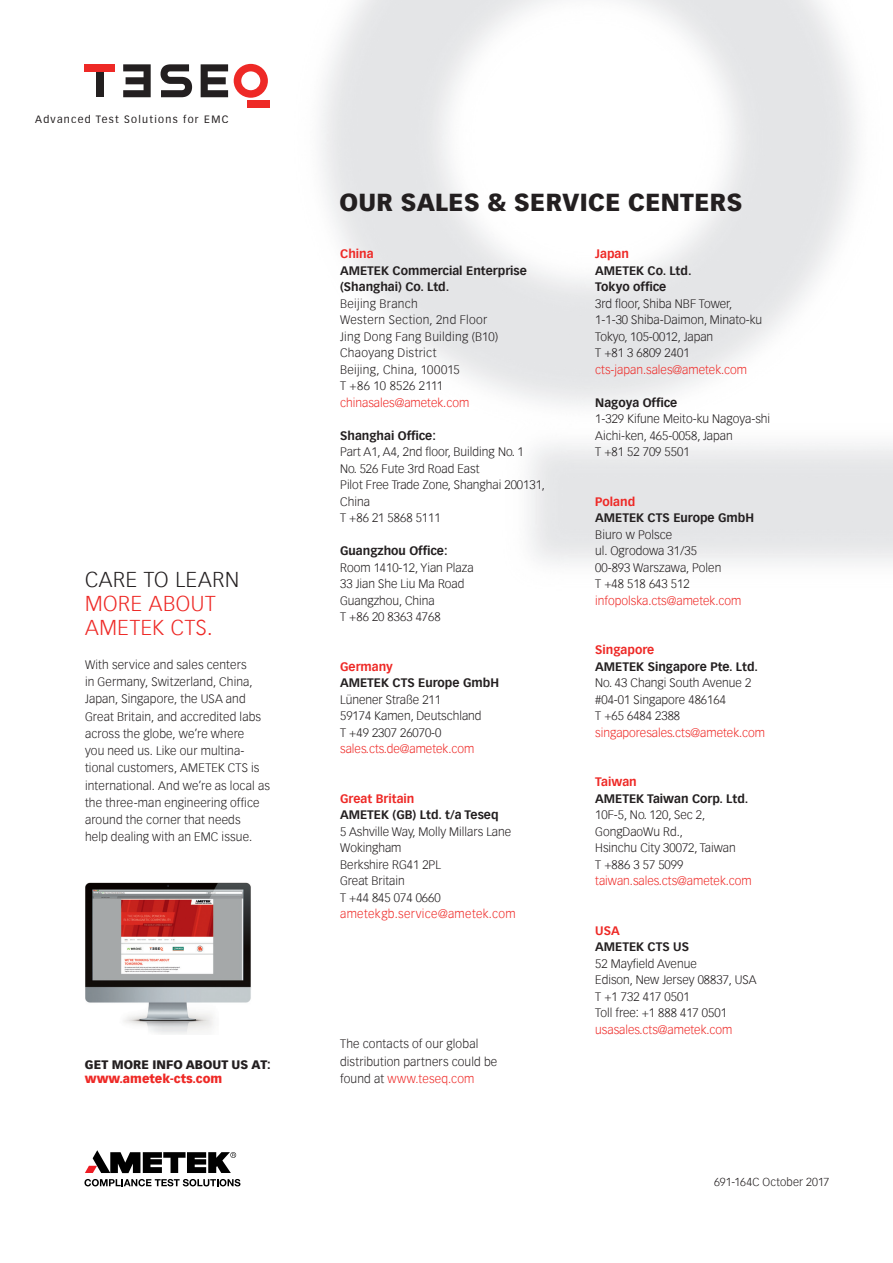
<style>
.page{position:relative;width:893px;height:1263px;background:#fff}
.page>*{position:absolute;margin:0;border:0;box-sizing:border-box;transform-origin:0 0}
.t1{font:900 24px "Vectora Com";letter-spacing:.015em;color:#231f20}
.t2{font:300 21px/24px "Vectora Com";letter-spacing:.03em;color:#ee2926}
.t3{font:300 21px "Vectora Com";letter-spacing:.03em;color:#231f20}
._00_Lauftext_Erkläru{font:300 12px/17.2px "Vectora Com";color:#231f20}
.t4{font:700 12px/16.5px "Vectora Com";color:#231f20}
.t5{font:300 12px/16.5px "Vectora Com";color:#ee2926}
._00_Lauftext_Erkläru-2{font:300 12px/16.5px "Vectora Com";letter-spacing:.025em;color:#231f20}
.t6{font:700 12px "Vectora Com";color:#ee2926}
.t7{font:300 12px "Vectora Com";letter-spacing:.03em;color:#ee2926}
.t8{font:900 12px "Vectora Com";color:#231f20}
.t9{font:900 12px "Vectora Com";color:#ee2926}
.Text_Tabelle_Vectora{font:300 11.25px "Vectora Com";letter-spacing:.015em;color:#231f20}
.t10{font:10.35px "Vectora Com";letter-spacing:.125em;color:#231f20}
.s1{color:#ee2926}
.s2{font-weight:700}
.s3{color:#231f20}
</style>
<div class="page">
<div style="left:247px;top:101px;width:23px;height:7px;background:#ee2926"></div>
<svg style="left:234px;top:64px;width:34px;height:34px"></svg>
<svg style="left:201px;top:64px;width:27px;height:33px"></svg>
<svg style="left:123px;top:64px;width:28px;height:33px"></svg>
<div style="left:97px;top:71px;width:7px;height:26px;background:#231f20"></div>
<div style="left:85px;top:64px;width:30px;height:7px;background:#ee2926"></div>
<svg style="left:161px;top:64px;width:31px;height:33px"></svg>
<img style="left:85px;top:882px;width:166px;height:152px">
<svg style="left:84px;top:1179px;width:156px;height:7px"></svg>
<svg style="left:85px;top:1150px;width:151px;height:23px"></svg>
<p class="t10" style="left:35px;top:113px;width:195px">Advanced Test Solutions for EMC</p>
<h2 class="t3" style="left:85px;top:566px;width:156px">CARE TO LEARN</h2>
<h2 class="t2" style="left:85px;top:591px;width:132px">MORE ABOUT<br>AMETEK CTS.</h2>
<p class="_00_Lauftext_Erkläru" style="left:85px;top:656px;width:186px">With service and sales centers<br>in Germany, Switzerland, China,<br>Japan, Singapore, the USA and<br>Great Britain, and accredited labs across the globe, we’re where<br>you need us. Like our multina&shy;tional customers, AMETEK CTS is international. And we’re as local as the three-man engineering office around the corner that needs<br>help dealing with an EMC issue.</p>
<p class="t8" style="left:85px;top:1057px;width:187px">GET MORE INFO ABOUT US AT:</p>
<p class="t9" style="left:85px;top:1071px;width:139px">www.ametek-cts.com</p>
<h1 class="t1" style="left:339px;top:188px;width:404px">OUR SALES &amp; SERVICE CENTERS</h1>
<p class="t4" style="left:340px;top:245px;width:188px"><span class="s1">China<br></span>AMETEK Commercial Enterprise</p>
<p class="_00_Lauftext_Erkläru-2" style="left:340px;top:278px;width:160px"><span class="s2">(Shanghai) Co. Ltd.<br></span>Beijing Branch<br>Western Section, 2nd Floor<br>Jing Dong Fang Building (B10)<br>Chaoyang District<br>Beijing, China, 100015<br>T +86 10 8526 2111</p>
<p class="t5" style="left:340px;top:394px;width:131px">chinasales@ametek.com</p>
<p class="t4" style="left:340px;top:427px;width:97px">Shanghai Office:</p>
<p class="_00_Lauftext_Erkläru" style="left:340px;top:443px;width:185px">Part A1, A4, 2nd floor, Building No. 1</p>
<p class="_00_Lauftext_Erkläru" style="left:340px;top:460px;width:141px">No. 526 Fute 3rd Road East</p>
<p class="_00_Lauftext_Erkläru" style="left:340px;top:476px;width:206px;line-height:16.5px">Pilot Free Trade Zone, Shanghai 200131,<br>China</p>
<p class="_00_Lauftext_Erkläru" style="left:340px;top:509px;width:102px">T +86 21 5868 5111</p>
<p class="t4" style="left:340px;top:542px;width:109px">Guangzhou Office:</p>
<p class="_00_Lauftext_Erkläru" style="left:340px;top:559px;width:135px">Room 1410-12, Yian Plaza</p>
<p class="_00_Lauftext_Erkläru" style="left:340px;top:575px;width:126px">33 Jian She Liu Ma Road</p>
<p class="_00_Lauftext_Erkläru" style="left:340px;top:592px;width:96px">Guangzhou, China</p>
<p class="_00_Lauftext_Erkläru" style="left:340px;top:608px;width:102px">T +86 20 8363 4768</p>
<p class="t6" style="left:595px;top:246px;width:35px">Japan</p>
<p class="t4" style="left:595px;top:262px;width:98px">AMETEK Co. Ltd.</p>
<p class="t4" style="left:595px;top:278px;width:73px">Tokyo office</p>
<p class="_00_Lauftext_Erkläru" style="left:595px;top:295px;width:139px">3rd floor, Shiba NBF Tower,</p>
<p class="_00_Lauftext_Erkläru" style="left:595px;top:311px;width:169px">1-1-30 Shiba-Daimon, Minato-ku</p>
<p class="_00_Lauftext_Erkläru" style="left:595px;top:328px;width:119px">Tokyo, 105-0012, Japan</p>
<p class="t5" style="left:595px;top:344px;width:153px"><span class="s3">T +81 3 6809 2401 </span>cts-japan.sales@ametek.com</p>
<p class="t4" style="left:595px;top:394px;width:84px">Nagoya Office</p>
<p class="_00_Lauftext_Erkläru" style="left:595px;top:410px;width:177px">1-329 Kifune Meito-ku Nagoya-shi</p>
<p class="_00_Lauftext_Erkläru" style="left:595px;top:427px;width:139px">Aichi-ken, 465-0058, Japan</p>
<p class="_00_Lauftext_Erkläru" style="left:595px;top:443px;width:96px">T +81 52 709 5501</p>
<p class="t6" style="left:595px;top:494px;width:42px">Poland</p>
<p class="t4" style="left:595px;top:509px;width:160px">AMETEK CTS Europe GmbH</p>
<p class="_00_Lauftext_Erkläru" style="left:595px;top:526px;width:103px;line-height:16.5px">Biuro w Polsce<br>ul. Ogrodowa 31/35</p>
<p class="_00_Lauftext_Erkläru" style="left:595px;top:559px;width:128px">00-893 Warszawa, Polen</p>
<p class="_00_Lauftext_Erkläru" style="left:595px;top:575px;width:96px">T +48 518 643 512</p>
<p class="t5" style="left:595px;top:592px;width:148px">infopolska.cts@ametek.com</p>
<p class="t6" style="left:595px;top:642px;width:61px">Singapore</p>
<p class="t4" style="left:595px;top:658px;width:164px">AMETEK Singapore Pte. Ltd.</p>
<p class="_00_Lauftext_Erkläru" style="left:595px;top:674px;width:157px">No. 43 Changi South Avenue 2</p>
<p class="_00_Lauftext_Erkläru" style="left:595px;top:691px;width:132px">#04-01 Singapore 486164</p>
<p class="_00_Lauftext_Erkläru" style="left:595px;top:707px;width:86px">T +65 6484 2388</p>
<p class="t5" style="left:595px;top:724px;width:171px">singaporesales.cts@ametek.com</p>
<p class="t6" style="left:595px;top:774px;width:43px">Taiwan</p>
<p class="t4" style="left:595px;top:790px;width:155px">AMETEK Taiwan Corp. Ltd.</p>
<p class="_00_Lauftext_Erkläru" style="left:595px;top:806px;width:112px">10F-5, No. 120, Sec 2,</p>
<p class="_00_Lauftext_Erkläru" style="left:595px;top:823px;width:89px">GongDaoWu Rd.,</p>
<p class="_00_Lauftext_Erkläru" style="left:595px;top:839px;width:142px">Hsinchu City 30072, Taiwan</p>
<p class="_00_Lauftext_Erkläru" style="left:595px;top:856px;width:90px">T +886 3 57 5099</p>
<p class="t5" style="left:595px;top:872px;width:158px">taiwan.sales.cts@ametek.com</p>
<p class="t6" style="left:340px;top:659px;width:54px">Germany</p>
<p class="t4" style="left:340px;top:674px;width:160px">AMETEK CTS Europe GmbH</p>
<p class="_00_Lauftext_Erkläru" style="left:340px;top:691px;width:103px">Lünener Straße 211</p>
<p class="_00_Lauftext_Erkläru" style="left:340px;top:707px;width:143px">59174 Kamen, Deutschland</p>
<p class="_00_Lauftext_Erkläru" style="left:340px;top:724px;width:103px">T +49 2307 26070-0</p>
<p class="t5" style="left:340px;top:740px;width:136px">sales.cts.de@ametek.com</p>
<p class="t6" style="left:340px;top:791px;width:76px">Great Britain</p>
<p class="_00_Lauftext_Erkläru" style="left:340px;top:806px;width:173px;line-height:16.5px"><span class="s2">AMETEK (GB) Ltd. t/a Teseq<br></span>5 Ashville Way, Molly Millars Lane</p>
<p class="_00_Lauftext_Erkläru" style="left:340px;top:839px;width:63px">Wokingham</p>
<p class="_00_Lauftext_Erkläru" style="left:340px;top:856px;width:102px">Berkshire RG41 2PL</p>
<p class="_00_Lauftext_Erkläru" style="left:340px;top:872px;width:66px">Great Britain</p>
<p class="_00_Lauftext_Erkläru" style="left:340px;top:889px;width:102px">T +44 845 074 0660</p>
<p class="t7" style="left:340px;top:906px;width:177px">ametekgb.service@ametek.com</p>
<p class="_00_Lauftext_Erkläru" style="left:340px;top:1035px;width:159px">The contacts of our global distribution partners could be found at <span class="s1">www.teseq.com</span></p>
<p class="t6" style="left:595px;top:923px;width:26px">USA</p>
<p class="t4" style="left:595px;top:938px;width:95px">AMETEK CTS US</p>
<p class="_00_Lauftext_Erkläru" style="left:595px;top:955px;width:103px">52 Mayfield Avenue</p>
<p class="_00_Lauftext_Erkläru" style="left:595px;top:971px;width:163px">Edison, New Jersey 08837, USA</p>
<p class="_00_Lauftext_Erkläru" style="left:595px;top:988px;width:96px">T +1 732 417 0501</p>
<p class="_00_Lauftext_Erkläru" style="left:595px;top:1004px;width:133px">Toll free: +1 888 417 0501</p>
<p class="t5" style="left:595px;top:1021px;width:139px">usasales.cts@ametek.com</p>
<p class="Text_Tabelle_Vectora" style="left:714px;top:1175px;width:117px">691-164C October 2017</p>
</div>
